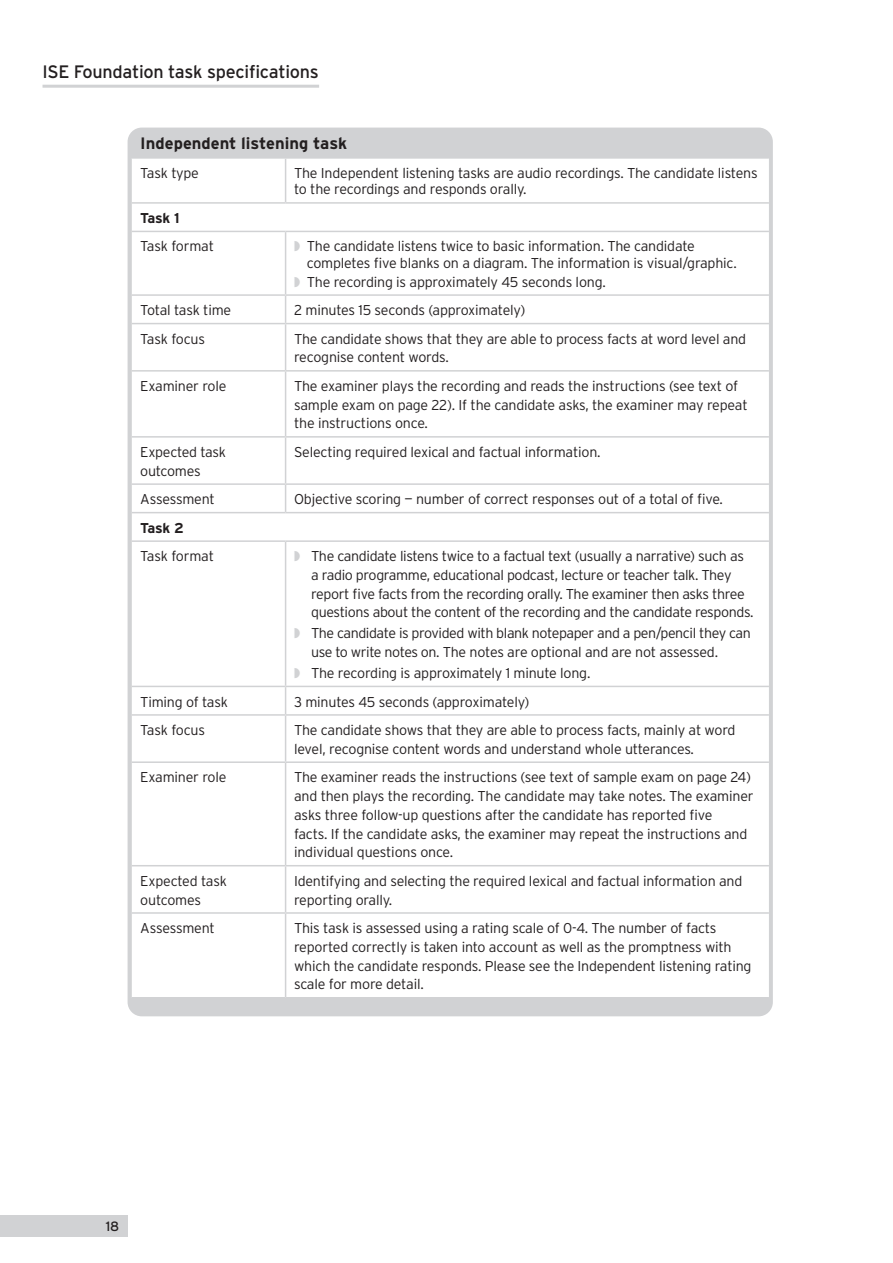
<style>
.page{position:relative;width:893px;height:1263px;background:#fff}
.page>*{position:absolute;margin:0;border:0;box-sizing:border-box;transform-origin:0 0}
.t1{font:18px "Interstate";letter-spacing:-.015em;color:#231f20}
.t2{font:700 16.5px "Interstate";color:#231f20}
.t3{font:300 14.25px/18.8px "Interstate";letter-spacing:-.015em;color:#231f20}
.t4{font:700 14.25px "Interstate";letter-spacing:-.015em;color:#231f20}
.t5{font:13.5px "Interstate";color:#231f20}
.s1{color:#d1d2d4}
</style>
<div class="page">
<div style="left:0;top:1215px;width:128px;height:21px;background:#d1d2d4"></div>
<div style="left:129px;top:129px;width:642px;height:886px;background:#d1d2d4;border-radius:13px"></div>
<div style="left:128px;top:128px;width:645px;height:888px;border:3px solid #d1d2d4;border-radius:13px"></div>
<div style="left:132px;top:159px;width:637px;height:838px;background:#fff"></div>
<hr style="left:286px;top:231px;width:483px;height:1px;background:#d1d2d4">
<hr style="left:285px;top:159px;width:1px;height:43px;background:#d1d2d4">
<hr style="left:132px;top:202px;width:154px;height:2px;background:#d1d2d4">
<hr style="left:286px;top:202px;width:483px;height:2px;background:#d1d2d4">
<hr style="left:132px;top:231px;width:154px;height:1px;background:#d1d2d4">
<hr style="left:285px;top:232px;width:1px;height:62px;background:#d1d2d4">
<hr style="left:132px;top:294px;width:154px;height:2px;background:#d1d2d4">
<hr style="left:286px;top:294px;width:483px;height:2px;background:#d1d2d4">
<svg style="left:285px;top:296px;width:1px;height:27px"></svg>
<hr style="left:132px;top:323px;width:154px;height:1px;background:#d1d2d4">
<hr style="left:286px;top:323px;width:483px;height:1px;background:#d1d2d4">
<hr style="left:285px;top:324px;width:1px;height:46px;background:#d1d2d4">
<hr style="left:132px;top:370px;width:154px;height:2px;background:#d1d2d4">
<hr style="left:286px;top:370px;width:483px;height:2px;background:#d1d2d4">
<hr style="left:285px;top:372px;width:1px;height:64px;background:#d1d2d4">
<hr style="left:132px;top:436px;width:154px;height:2px;background:#d1d2d4">
<hr style="left:286px;top:436px;width:483px;height:2px;background:#d1d2d4">
<hr style="left:285px;top:438px;width:1px;height:45px;background:#d1d2d4">
<hr style="left:132px;top:483px;width:154px;height:2px;background:#d1d2d4">
<hr style="left:286px;top:483px;width:483px;height:2px;background:#d1d2d4">
<svg style="left:285px;top:485px;width:1px;height:27px"></svg>
<hr style="left:132px;top:512px;width:154px;height:1px;background:#d1d2d4">
<hr style="left:286px;top:512px;width:483px;height:1px;background:#d1d2d4">
<hr style="left:132px;top:540px;width:154px;height:2px;background:#d1d2d4">
<hr style="left:286px;top:540px;width:483px;height:2px;background:#d1d2d4">
<hr style="left:285px;top:542px;width:1px;height:144px;background:#d1d2d4">
<hr style="left:132px;top:686px;width:154px;height:1px;background:#d1d2d4">
<hr style="left:286px;top:686px;width:483px;height:1px;background:#d1d2d4">
<svg style="left:285px;top:687px;width:1px;height:27px"></svg>
<hr style="left:132px;top:714px;width:154px;height:2px;background:#d1d2d4">
<hr style="left:286px;top:714px;width:483px;height:2px;background:#d1d2d4">
<hr style="left:285px;top:716px;width:1px;height:45px;background:#d1d2d4">
<hr style="left:132px;top:761px;width:154px;height:2px;background:#d1d2d4">
<hr style="left:286px;top:761px;width:483px;height:2px;background:#d1d2d4">
<hr style="left:285px;top:763px;width:1px;height:102px;background:#d1d2d4">
<hr style="left:132px;top:865px;width:154px;height:1px;background:#d1d2d4">
<hr style="left:286px;top:865px;width:483px;height:1px;background:#d1d2d4">
<hr style="left:285px;top:866px;width:1px;height:46px;background:#d1d2d4">
<hr style="left:132px;top:912px;width:154px;height:2px;background:#d1d2d4">
<hr style="left:286px;top:912px;width:483px;height:2px;background:#d1d2d4">
<hr style="left:285px;top:914px;width:1px;height:83px;background:#d1d2d4">
<hr style="left:43px;top:85px;width:276px;height:3px;background:#d1d2d4">
<p class="t1" style="left:43px;top:62px;width:278px">ISE Foundation task specifications</p>
<p class="t2" style="left:140px;top:134px;width:208px">Independent listening task</p>
<p class="t3" style="left:140px;top:163px;width:60px">Task type</p>
<p class="t3" style="left:294px;top:164px;width:465px;line-height:16.5px">The Independent listening tasks are audio recordings. The candidate listens to the recordings and responds orally.</p>
<p class="t4" style="left:140px;top:210px;width:41px">Task 1</p>
<p class="t3" style="left:140px;top:237px;width:75px">Task format</p>
<p class="t3" style="left:307px;top:238px;width:431px;line-height:16.5px;text-indent:-13px"><span class="s1">◗</span> The candidate listens twice to basic information. The candidate completes five blanks on a diagram. The information is visual/graphic.</p>
<p class="t3" style="left:294px;top:272px;width:313px"><span class="s1">◗</span> The recording is approximately 45 seconds long.</p>
<p class="t3" style="left:140px;top:301px;width:92px">Total task time</p>
<p class="t3" style="left:294px;top:301px;width:233px">2 minutes 15 seconds (approximately)</p>
<p class="t3" style="left:140px;top:329px;width:66px">Task focus</p>
<p class="t3" style="left:294px;top:329px;width:454px">The candidate shows that they are able to process facts at word level and recognise content words.</p>
<p class="t3" style="left:140px;top:376px;width:88px">Examiner role</p>
<p class="t3" style="left:294px;top:376px;width:455px">The examiner plays the recording and reads the instructions (see text of sample exam on page 22). If the candidate asks, the examiner may repeat the instructions once.</p>
<p class="t3" style="left:140px;top:442px;width:87px">Expected task outcomes</p>
<p class="t3" style="left:294px;top:442px;width:308px">Selecting required lexical and factual information.</p>
<p class="t3" style="left:140px;top:490px;width:76px">Assessment</p>
<p class="t3" style="left:294px;top:490px;width:430px">Objective scoring — number of correct responses out of a total of five.</p>
<p class="t4" style="left:140px;top:520px;width:45px">Task 2</p>
<p class="t3" style="left:140px;top:547px;width:75px">Task format</p>
<p class="t3" style="left:311px;top:547px;width:444px;text-indent:-17px"><span class="s1">◗</span> The candidate listens twice to a factual text (usually a narrative) such as a radio programme, educational podcast, lecture or teacher talk. They report five facts from the recording orally. The examiner then asks three questions about the content of the recording and the candidate responds.</p>
<p class="t3" style="left:311px;top:624px;width:441px;text-indent:-17px"><span class="s1">◗</span> The candidate is provided with blank notepaper and a pen/pencil they can use to write notes on. The notes are optional and are not assessed.</p>
<p class="t3" style="left:294px;top:663px;width:298px"><span class="s1">◗</span> The recording is approximately 1 minute long.</p>
<p class="t3" style="left:140px;top:692px;width:89px">Timing of task</p>
<p class="t3" style="left:294px;top:692px;width:237px">3 minutes 45 seconds (approximately)</p>
<p class="t3" style="left:140px;top:720px;width:66px">Task focus</p>
<p class="t3" style="left:294px;top:720px;width:443px">The candidate shows that they are able to process facts, mainly at word level, recognise content words and understand whole utterances.</p>
<p class="t3" style="left:140px;top:768px;width:88px">Examiner role</p>
<p class="t3" style="left:294px;top:768px;width:461px">The examiner reads the instructions (see text of sample exam on page 24) and then plays the recording. The candidate may take notes. The examiner asks three follow-up questions after the candidate has reported five<br>facts. If the candidate asks, the examiner may repeat the instructions and individual questions once.</p>
<p class="t3" style="left:140px;top:871px;width:88px">Expected task outcomes</p>
<p class="t3" style="left:294px;top:871px;width:450px">Identifying and selecting the required lexical and factual information and reporting orally.</p>
<p class="t3" style="left:140px;top:918px;width:76px">Assessment</p>
<p class="t3" style="left:294px;top:918px;width:459px">This task is assessed using a rating scale of 0-4. The number of facts reported correctly is taken into account as well as the promptness with which the candidate responds. Please see the Independent listening rating scale for more detail.</p>
<p class="t5" style="left:106px;top:1219px;width:15px">18</p>
</div>
